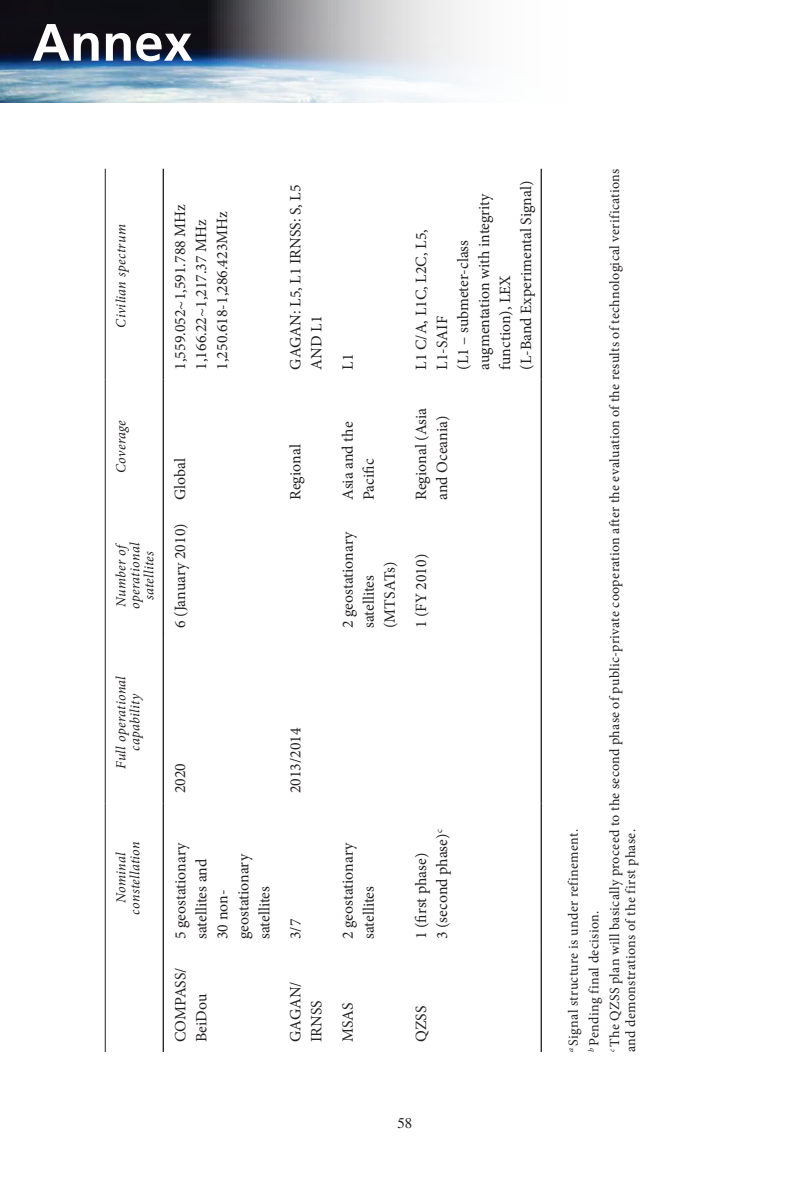
<style>
.page{position:relative;width:794px;height:1191px;background:#fff}
.page>*{position:absolute;margin:0;border:0;box-sizing:border-box;transform-origin:0 0}
.t1{font:700 52.5px "Frutiger";color:#fff}
.t2{font:15.75px/21px "Minion Pro";color:#231f20}
.t3{font:14.88px "Times";color:#231f20}
.t4{font:14px/20.7px "Minion Pro";letter-spacing:.025em;color:#231f20}
.t5{font:italic 14px/14px "Minion Pro";letter-spacing:.02em;color:#231f20;text-align:center}
</style>
<div class="page">
<img style="left:0;top:0;width:465px;height:103px">
<hr style="left:793px;top:0;width:1px;height:103px;background:#c8d6e4">
<hr style="left:105px;top:949px;width:1px;height:103px;background:#231f20">
<hr style="left:105px;top:803px;width:1px;height:146px;background:#231f20">
<hr style="left:105px;top:638px;width:1px;height:165px;background:#231f20">
<hr style="left:105px;top:510px;width:1px;height:128px;background:#231f20">
<hr style="left:105px;top:379px;width:1px;height:131px;background:#231f20">
<hr style="left:105px;top:169px;width:1px;height:210px;background:#231f20">
<hr style="left:163px;top:949px;width:1px;height:103px;background:#231f20">
<hr style="left:163px;top:803px;width:1px;height:146px;background:#231f20">
<hr style="left:163px;top:638px;width:1px;height:165px;background:#231f20">
<hr style="left:163px;top:510px;width:1px;height:128px;background:#231f20">
<hr style="left:163px;top:379px;width:1px;height:131px;background:#231f20">
<hr style="left:163px;top:169px;width:1px;height:210px;background:#231f20">
<hr style="left:540px;top:949px;width:2px;height:103px;background:#231f20">
<hr style="left:540px;top:803px;width:2px;height:146px;background:#231f20">
<hr style="left:540px;top:638px;width:2px;height:165px;background:#231f20">
<hr style="left:540px;top:510px;width:2px;height:128px;background:#231f20">
<hr style="left:540px;top:379px;width:2px;height:131px;background:#231f20">
<hr style="left:540px;top:169px;width:2px;height:210px;background:#231f20">
<h1 class="t1" style="left:32px;top:12px;width:162px">Annex</h1>
<p class="t5" style="left:114px;top:327px;width:105px;rotate:-90deg">Civilian spectrum</p>
<p class="t5" style="left:114px;top:473px;width:54px;rotate:-90deg">Coverage</p>
<p class="t5" style="left:114px;top:609px;width:69px;rotate:-90deg">Number of operational satellites</p>
<p class="t5" style="left:114px;top:768px;width:94px;rotate:-90deg">Full operational capability</p>
<p class="t5" style="left:114px;top:914px;width:75px;rotate:-90deg">Nominal constellation</p>
<p class="t2" style="left:170px;top:370px;width:167px;rotate:-90deg">1,559.052~1,591.788 MHz<br>1,166.22~1,217.37 MHz<br>1,250.618-1,286.423MHz</p>
<p class="t2" style="left:170px;top:500px;width:44px;rotate:-90deg">Global</p>
<p class="t2" style="left:170px;top:628px;width:106px;rotate:-90deg">6 (January 2010)</p>
<p class="t2" style="left:285px;top:370px;width:187px;rotate:-90deg">GAGAN: L5, L1 IRNSS: S, L5<br>AND L1</p>
<p class="t2" style="left:285px;top:500px;width:57px;rotate:-90deg">Regional</p>
<p class="t2" style="left:337px;top:370px;width:18px;rotate:-90deg">L1</p>
<p class="t2" style="left:337px;top:500px;width:80px;rotate:-90deg">Asia and the<br>Pacific</p>
<p class="t2" style="left:337px;top:628px;width:98px;rotate:-90deg">2 geostationary satellites (MTSATs)</p>
<p class="t2" style="left:411px;top:370px;width:191px;rotate:-90deg">L1 C/A, L1C, L2C, L5,<br>L1-SAIF<br>(L1 – submeter-class augmentation with integrity function), LEX<br>(L-Band Experimental Signal)</p>
<p class="t2" style="left:411px;top:500px;width:94px;rotate:-90deg">Regional (Asia and Oceania)</p>
<p class="t2" style="left:411px;top:628px;width:76px;rotate:-90deg">1 (FY 2010)</p>
<p class="t2" style="left:170px;top:793px;width:32px;rotate:-90deg">2020</p>
<p class="t2" style="left:170px;top:939px;width:98px;rotate:-90deg">5 geostationary satellites and<br>30 non&shy;geostationary satellites</p>
<p class="t2" style="left:170px;top:1042px;width:76px;rotate:-90deg">COMPASS/<br>BeiDou</p>
<p class="t2" style="left:285px;top:793px;width:67px;rotate:-90deg">2013/2014</p>
<p class="t2" style="left:285px;top:939px;width:22px;rotate:-90deg">3/7</p>
<p class="t2" style="left:285px;top:1042px;width:62px;rotate:-90deg">GAGAN/<br>IRNSS</p>
<p class="t2" style="left:337px;top:939px;width:98px;rotate:-90deg">2 geostationary satellites</p>
<p class="t2" style="left:337px;top:1042px;width:41px;rotate:-90deg">MSAS</p>
<p class="t2" style="left:411px;top:939px;width:111px;rotate:-90deg">1 (first phase)<br>3 (second phase)<sup>c</sup></p>
<p class="t2" style="left:411px;top:1042px;width:38px;rotate:-90deg">QZSS</p>
<p class="t3" style="left:397px;top:1114px;width:16px">58</p>
<p class="t4" style="left:563px;top:1052px;width:884px;rotate:-90deg"><sup>a</sup> Signal structure is under refinement.<br><sup>b</sup> Pending final decision.<br><sup>c</sup> The QZSS plan will basically proceed to the second phase of public-private cooperation after the evaluation of the results of technological verifications</p>
<p class="t4" style="left:620px;top:1052px;width:224px;rotate:-90deg">and demonstrations of the first phase.</p>
</div>
